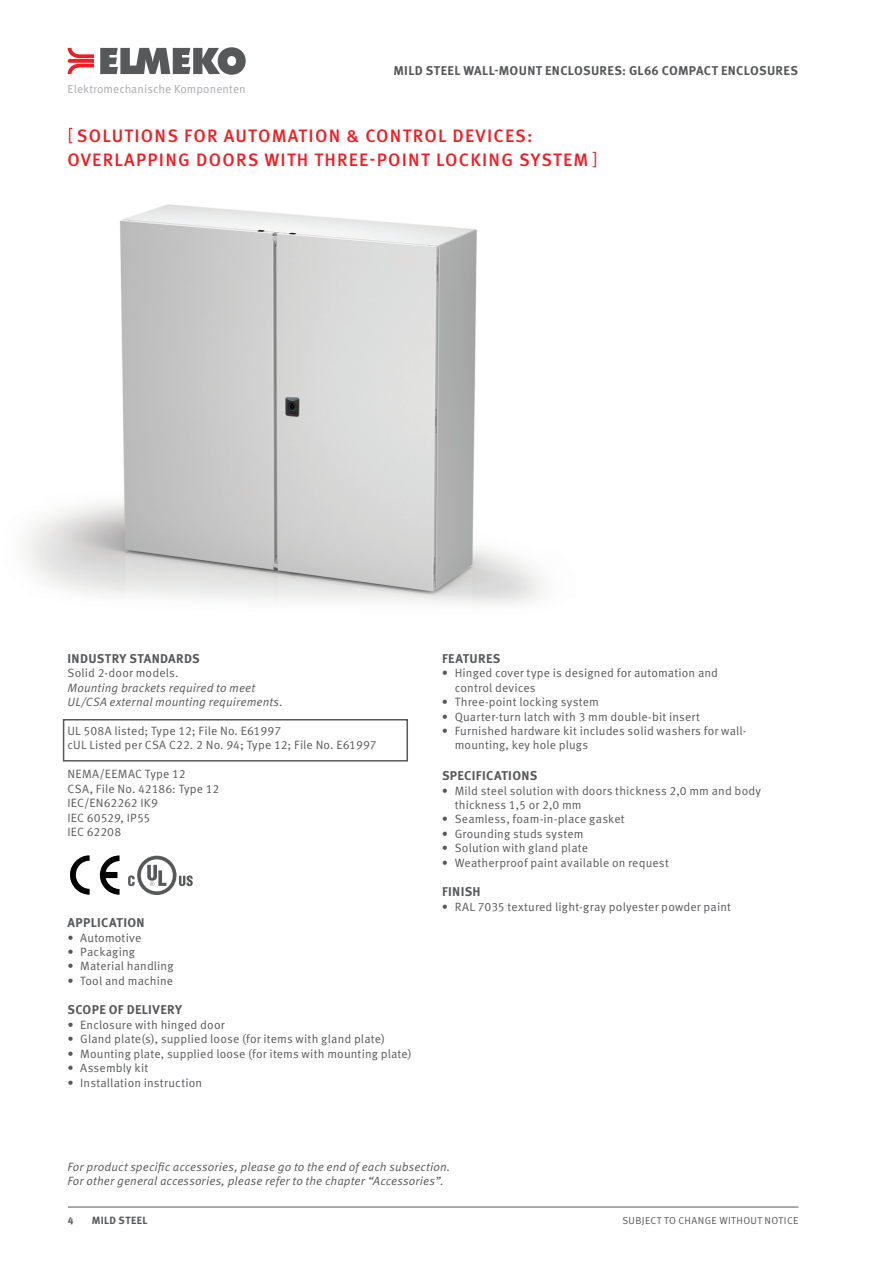
<style>
.page{position:relative;width:893px;height:1263px;background:#fff}
.page>*{position:absolute;margin:0;border:0;box-sizing:border-box;transform-origin:0 0}
.t1{font:500 18px "Meta OT";letter-spacing:.07em;color:#ee1d23}
.Sub_Heading{font:700 12.75px "Meta Pro";letter-spacing:.025em;color:#57585a}
.Body_Text{font:700 12.75px "Meta Pro";letter-spacing:.025em;color:#57585a}
.Body_Text-2{font:12px/14.4px "Meta Pro Norm";letter-spacing:.01em;color:#57585a}
.Body_Text-3{font:12px/14.4px "Meta Pro Norm Ita";letter-spacing:.01em;color:#57585a}
.t2{font:11.7px "Meta OT";letter-spacing:.01em;color:#a8a9ad}
.Main_Heading_1{font:700 10.5px "Meta Pro";letter-spacing:.035em;color:#57585a}
.t3{font:10.2px "Meta OT";letter-spacing:.035em;color:#57585a}
.t4{font:700 10.2px "Meta OT";color:#57585a}
.s1{font-family:"DIN";font-weight:400}
</style>
<div class="page">
<img style="left:27px;top:204px;width:516px;height:400px">
<svg style="left:128px;top:856px;width:65px;height:39px"></svg>
<img style="left:70px;top:855px;width:50px;height:40px">
<div style="left:63px;top:719px;width:345px;height:42px;border:2px solid #57585a"></div>
<svg style="left:100px;top:47px;width:146px;height:28px"></svg>
<svg style="left:68px;top:48px;width:26px;height:26px"></svg>
<hr style="left:68px;top:1207px;width:730px;height:1px;background:#57585a">
<p class="t2" style="left:68px;top:82px;width:180px">Elektromechanische Komponenten</p>
<p class="Sub_Heading" style="left:393px;top:61px;width:406px">MILD STEEL WALL-MOUNT ENCLOSURES: GL66 COMPACT ENCLOSURES</p>
<p class="t1" style="left:67px;top:125px;width:467px"><span class="s1">[</span> SOLUTIONS FOR AUTOMATION &amp; CONTROL DEVICES:</p>
<p class="t1" style="left:67px;top:149px;width:532px">OVERLAPPING DOORS WITH THREE-POINT LOCKING SYSTEM <span class="s1">]</span></p>
<p class="Body_Text" style="left:68px;top:649px;width:134px">INDUSTRY STANDARDS</p>
<p class="Body_Text-2" style="left:67px;top:665px;width:113px">Solid 2-door models.</p>
<p class="Body_Text-3" style="left:67px;top:680px;width:217px">Mounting brackets required to meet<br>UL/CSA external mounting requirements.</p>
<p class="Body_Text-2" style="left:67px;top:723px;width:215px">UL 508A listed; Type 12; File No. E61997</p>
<p class="Body_Text-2" style="left:67px;top:737px;width:311px">cUL Listed per CSA C22. 2 No. 94; Type 12; File No. E61997</p>
<p class="Body_Text-2" style="left:67px;top:766px;width:120px">NEMA/EEMAC Type 12</p>
<p class="Body_Text-2" style="left:67px;top:780px;width:153px">CSA, File No. 42186: Type 12</p>
<p class="Body_Text-2" style="left:67px;top:795px;width:92px">IEC/EN62262 IK9</p>
<p class="Body_Text-2" style="left:67px;top:809px;width:84px">IEC 60529, IP55</p>
<p class="Body_Text-2" style="left:67px;top:824px;width:55px">IEC 62208</p>
<p class="Sub_Heading" style="left:68px;top:913px;width:79px">APPLICATION</p>
<p class="Body_Text-2" style="left:67px;top:929px;width:75px">• Automotive</p>
<p class="Body_Text-2" style="left:67px;top:944px;width:69px">• Packaging</p>
<p class="Body_Text-2" style="left:67px;top:958px;width:108px">• Material handling</p>
<p class="Body_Text-2" style="left:67px;top:973px;width:107px">• Tool and machine</p>
<p class="Sub_Heading" style="left:68px;top:1000px;width:116px">SCOPE OF DELIVERY</p>
<p class="Body_Text-2" style="left:67px;top:1017px;width:159px">• Enclosure with hinged door</p>
<p class="Body_Text-2" style="left:67px;top:1031px;width:319px">• Gland plate(s), supplied loose (for items with gland plate)</p>
<p class="Body_Text-2" style="left:67px;top:1045px;width:346px">• Mounting plate, supplied loose (for items with mounting plate)</p>
<p class="Body_Text-2" style="left:67px;top:1060px;width:82px">• Assembly kit</p>
<p class="Body_Text-2" style="left:67px;top:1074px;width:136px">• Installation instruction</p>
<p class="Sub_Heading" style="left:442px;top:649px;width:60px">FEATURES</p>
<p class="Body_Text-2" style="left:455px;top:665px;width:265px;text-indent:-13px">• Hinged cover type is designed for automation and control devices</p>
<p class="Body_Text-2" style="left:442px;top:694px;width:158px">• Three-point locking system</p>
<p class="Body_Text-2" style="left:442px;top:708px;width:260px">• Quarter-turn latch with 3 mm double-bit insert</p>
<p class="Body_Text-2" style="left:455px;top:723px;width:293px;text-indent:-13px">• Furnished hardware kit includes solid washers for wall&shy;mounting, key hole plugs</p>
<p class="Sub_Heading" style="left:442px;top:766px;width:97px">SPECIFICATIONS</p>
<p class="Body_Text-2" style="left:455px;top:782px;width:308px;text-indent:-13px">• Mild steel solution with doors thickness 2,0 mm and body thickness 1,5 or 2,0 mm</p>
<p class="Body_Text-2" style="left:442px;top:811px;width:184px">• Seamless, foam-in-place gasket</p>
<p class="Body_Text-2" style="left:442px;top:825px;width:143px">• Grounding studs system</p>
<p class="Body_Text-2" style="left:442px;top:840px;width:148px">• Solution with gland plate</p>
<p class="Body_Text-2" style="left:442px;top:854px;width:228px">• Weatherproof paint available on request</p>
<p class="Sub_Heading" style="left:442px;top:882px;width:40px">FINISH</p>
<p class="Body_Text-2" style="left:442px;top:898px;width:291px">• RAL 7035 textured light-gray polyester powder paint</p>
<p class="Body_Text-3" style="left:67px;top:1159px;width:384px">For product specific accessories, please go to the end of each subsection.</p>
<p class="Body_Text-3" style="left:67px;top:1173px;width:378px">For other general accessories, please refer to the chapter “Accessories”.</p>
<p class="t4" style="left:68px;top:1213px;width:7px">4</p>
<p class="t3" style="left:622px;top:1214px;width:177px">SUBJECT TO CHANGE WITHOUT NOTICE</p>
<p class="Main_Heading_1" style="left:92px;top:1212px;width:57px">MILD STEEL</p>
</div>
